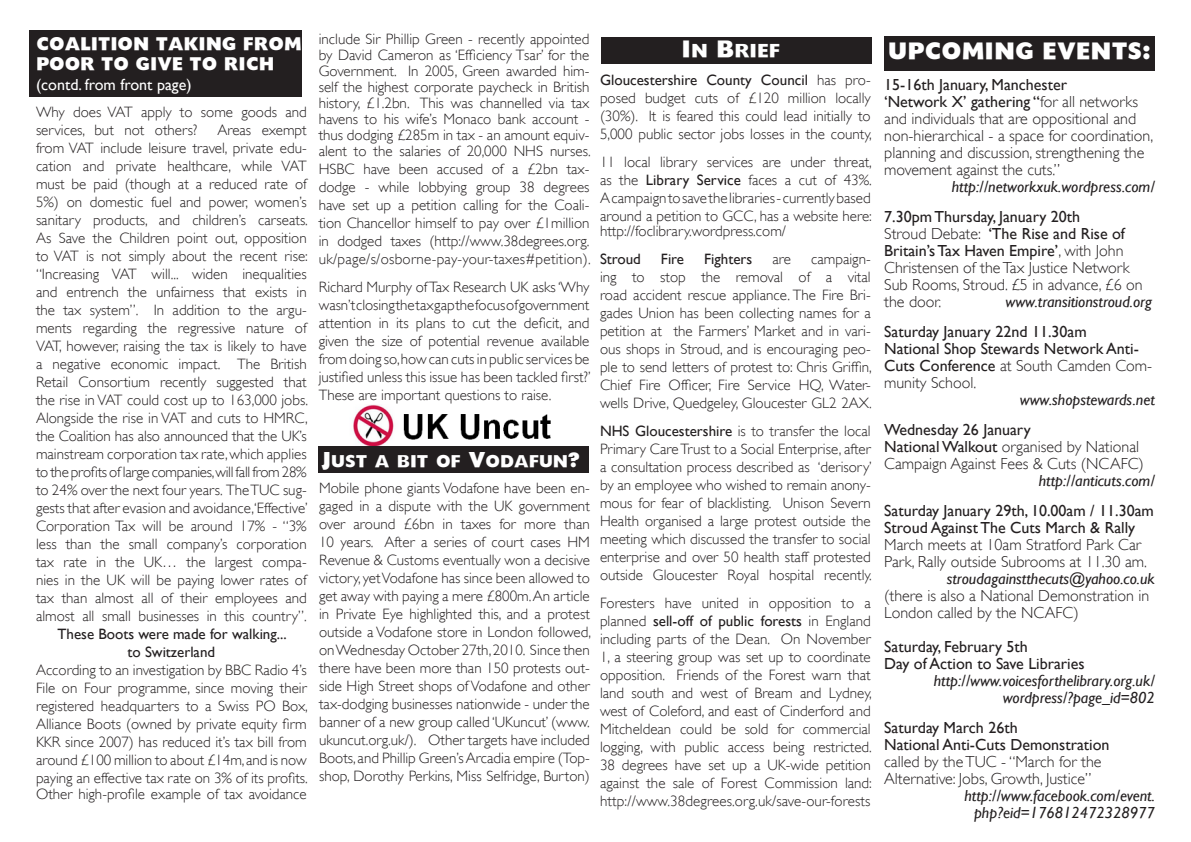
<style>
.page{position:relative;width:1191px;height:842px;background:#fff}
.page>*{position:absolute;margin:0;border:0;box-sizing:border-box;transform-origin:0 0}
.t1{font:22px "Headline NEWS";color:#fff}
.t2{font:20px "Headline NEWS";color:#fff}
.t3{font:17px/20.4px "Headline NEWS";color:#fff}
.t4{font:300 16px/17px "Gill Sans";color:#231f20}
.t5{font:16px/17px "Gill Sans";color:#231f20}
.t6{font:italic 16px/17px "Gill Sans";color:#231f20;text-align:right}
.t7{font:16px "Gill Sans";color:#fff}
.t8{font:300 15px/18px "Gill Sans";color:#231f20;text-align:justify}
.t9{font:15px "Gill Sans";color:#231f20}
.s1{font-weight:400}
.s2{font-weight:300}
</style>
<div class="page">
<img style="left:353px;top:404px;width:198px;height:42px">
<div style="left:318px;top:446px;width:271px;height:27px;background:#231f20"></div>
<div style="left:30px;top:31px;width:272px;height:66px;background:#231f20"></div>
<div style="left:884px;top:36px;width:271px;height:34px;background:#231f20"></div>
<div style="left:601px;top:37px;width:270px;height:27px;background:#231f20"></div>
<p class="t3" style="left:36px;top:35px;width:267px">COALITION TAKING FROM<br>POOR TO GIVE TO RICH</p>
<p class="t7" style="left:36px;top:75px;width:157px">(contd. from front page)</p>
<p class="t8" style="left:36px;top:103px;width:272px">Why does VAT apply to some goods and services, but not others?</p>
<p class="t8" style="left:36px;top:121px;width:273px;text-indent:181px">Areas exempt from VAT include leisure travel, private edu&shy;cation and private healthcare, while VAT must be paid (though at a reduced rate of 5%) on domestic fuel and power, women’s sanitary products, and children’s carseats.</p>
<p class="t8" style="left:36px;top:229px;width:273px">As Save the Children point out, opposition to VAT is not simply about the recent rise:</p>
<p class="t8" style="left:36px;top:265px;width:272px">“Increasing VAT will... widen inequalities and entrench the unfairness that exists in the tax system”. In addition to the argu&shy;ments regarding the regressive nature of VAT, however, raising the tax is likely to have a negative economic impact. The British</p>
<p class="t8" style="left:36px;top:373px;width:273px">Retail Consortium recently suggested that the rise in VAT could cost up to 163,000 jobs.</p>
<p class="t8" style="left:36px;top:409px;width:273px">Alongside the rise in VAT and cuts to HMRC, the Coalition has also announced that the UK’s mainstream corporation tax rate, which applies to the profits of large companies,will fall from 28% to 24% over the next four years. The TUC sug&shy;gests that after evasion and avoidance,‘Effective’</p>
<p class="t8" style="left:36px;top:517px;width:272px">Corporation Tax will be around 17% - “3% less than the small company’s corporation tax rate in the UK… the largest compa&shy;nies in the UK will be paying lower rates of tax than almost all of their employees and</p>
<p class="t8" style="left:36px;top:607px;width:272px">almost all small businesses in this country”.</p>
<p class="t9" style="left:58px;top:625px;width:231px">These Boots were made for walking...</p>
<p class="t9" style="left:128px;top:643px;width:89px">to Switzerland</p>
<p class="t8" style="left:36px;top:661px;width:273px">According to an investigation by BBC Radio 4’s File on Four programme, since moving their registered headquarters to a Swiss PO Box, Alliance Boots (owned by private equity firm KKR since 2007) has reduced it’s tax bill from around £100 million to about £14m, and is now paying an effective tax rate on 3% of its profits.</p>
<p class="t8" style="left:36px;top:785px;width:272px">Other high-profile example of tax avoidance</p>
<p class="t8" style="left:319px;top:31px;width:273px;line-height:16px">include Sir Phillip Green - recently appointed by David Cameron as ‘Efficiency Tsar’ for the Government. In 2005, Green awarded him&shy;self the highest corporate paycheck in British history, £1.2bn. This was channelled via tax havens to his wife’s Monaco bank account - thus dodging £285m in tax - an amount equiv&shy;alent to the salaries of 20,000 NHS nurses.</p>
<p class="t8" style="left:319px;top:160px;width:273px">HSBC have been accused of a £2bn tax&shy;dodge - while lobbying group 38 degrees have set up a petition calling for the Coali&shy;tion Chancellor himself to pay over £1million in dodged taxes (http://www.38degrees.org. uk/page/s/osborne-pay-your-taxes#petition).</p>
<p class="t8" style="left:319px;top:278px;width:272px">Richard Murphy of Tax Research UK asks ‘Why wasn’t closing the tax gap the focus of government</p>
<p class="t8" style="left:319px;top:314px;width:272px">attention in its plans to cut the deficit, and</p>
<p class="t8" style="left:319px;top:332px;width:273px">given the size of potential revenue available from doing so, how can cuts in public services be justified unless this issue has been tackled first?’</p>
<p class="t8" style="left:319px;top:386px;width:234px">These are important questions to raise.</p>
<p class="t2" style="left:322px;top:451px;width:259px">Just a bit of Vodafun?</p>
<p class="t8" style="left:319px;top:479px;width:272px">Mobile phone giants Vodafone have been en&shy;gaged in a dispute with the UK government over around £6bn in taxes for more than 10 years. After a series of court cases HM</p>
<p class="t8" style="left:319px;top:551px;width:273px">Revenue &amp; Customs eventually won a decisive victory, yet Vodafone has since been allowed to get away with paying a mere £800m. An article in Private Eye highlighted this, and a protest outside a Vodafone store in London followed, on Wednesday October 27th, 2010. Since then there have been more than 150 protests out&shy;side High Street shops of Vodafone and other tax-dodging businesses nationwide - under the banner of a new group called ‘UKuncut’ (www. ukuncut.org.uk/). Other targets have included Boots, and Phillip Green’s Arcadia empire (Top&shy;shop, Dorothy Perkins, Miss Selfridge, Burton)</p>
<p class="t1" style="left:681px;top:39px;width:100px">In Brief</p>
<p class="t1" style="left:888px;top:41px;width:264px">UPCOMING EVENTS:</p>
<p class="t8" style="left:600px;top:71px;width:273px"><span class="s1">Gloucestershire County Council</span> has pro&shy;posed budget cuts of £120 million locally (30%). It is feared this could lead initially to 5,000 public sector jobs losses in the county,</p>
<p class="t8" style="left:600px;top:153px;width:273px">11 local library services are under threat, as the <span class="s1">Library Service</span> faces a cut of 43%.</p>
<p class="t8" style="left:600px;top:189px;width:273px">A campaign to save the libraries - currently based around a petition to GCC, has a website here:</p>
<p class="t8" style="left:600px;top:222px;width:188px">http://foclibrary.wordpress.com/</p>
<p class="t9" style="left:600px;top:250px;width:42px">Stroud</p>
<p class="t9" style="left:661px;top:250px;width:25px">Fire</p>
<p class="t9" style="left:704px;top:250px;width:50px">Fighters</p>
<p class="t8" style="left:772px;top:250px;width:20px">are</p>
<p class="t8" style="left:600px;top:250px;width:272px;text-align:right">campaign-<br>ing to stop the removal of a vital</p>
<p class="t8" style="left:600px;top:286px;width:273px">road accident rescue appliance. The Fire Bri&shy;gades Union has been collecting names for a petition at the Farmers’ Market and in vari&shy;ous shops in Stroud, and is encouraging peo&shy;ple to send letters of protest to: Chris Griffin, Chief Fire Officer, Fire Service HQ, Water&shy;wells Drive, Quedgeley, Gloucester GL2 2AX.</p>
<p class="t8" style="left:600px;top:422px;width:273px"><span class="s1">NHS Gloucestershire</span> is to transfer the local Primary Care Trust to a Social Enterprise, after a consultation process described as ‘derisory’ by an employee who wished to remain anony&shy;mous for fear of blacklisting. Unison Severn Health organised a large protest outside the meeting which discussed the transfer to social enterprise and over 50 health staff protested outside Gloucester Royal hospital recently.</p>
<p class="t8" style="left:600px;top:594px;width:273px">Foresters have united in opposition to a planned <span class="s1">sell-off of public forests</span> in England including parts of the Dean. On November 1, a steering group was set up to coordinate opposition. Friends of the Forest warn that land south and west of Bream and Lydney, west of Coleford, and east of Cinderford and Mitcheldean could be sold for commercial logging, with public access being restricted.<br>38 degrees have set up a UK-wide petition against the sale of Forest Commission land: http://www.38degrees.org.uk/save-our-forests</p>
<p class="t5" style="left:884px;top:75px;width:184px">15-16th January, Manchester</p>
<p class="t4" style="left:884px;top:93px;width:270px"><span class="s1">‘Network X’ gathering “</span>for all networks and individuals that are oppositional and non-hierarchical - a space for coordination, planning and discussion, strengthening the movement against the cuts.”</p>
<p class="t6" style="left:951px;top:178px;width:205px">http://networkxuk.wordpress.com/</p>
<p class="t5" style="left:884px;top:207px;width:197px">7.30pm Thursday, January 20th</p>
<p class="t4" style="left:884px;top:225px;width:260px">Stroud Debate: <span class="s1">‘The Rise and Rise of<br>Britain’s Tax Haven Empire’</span>, with John<br>Christensen of the Tax Justice Network<br>Sub Rooms, Stroud. £5 in advance, £6 on the door.</p>
<p class="t6" style="left:1005px;top:293px;width:148px">www.transitionstroud.org</p>
<p class="t5" style="left:884px;top:322px;width:204px">Saturday January 22nd 11.30am</p>
<p class="t5" style="left:884px;top:339px;width:269px">National Shop Stewards Network Anti-<br>Cuts Conference <span class="s2">at South Camden Com&shy;munity School.</span></p>
<p class="t6" style="left:1020px;top:391px;width:136px">www.shopstewards.net</p>
<p class="t5" style="left:884px;top:420px;width:148px">Wednesday 26 January</p>
<p class="t4" style="left:884px;top:438px;width:261px"><span class="s1">National Walkout</span> organised by National<br>Campaign Against Fees &amp; Cuts (NCAFC)</p>
<p class="t6" style="left:1038px;top:472px;width:118px">http://anticuts.com/</p>
<p class="t5" style="left:884px;top:501px;width:271px">Saturday January 29th, 10.00am / 11.30am</p>
<p class="t4" style="left:884px;top:519px;width:264px"><span class="s1">Stroud Against The Cuts March &amp; Rally<br></span>March meets at 10am Stratford Park Car<br>Park, Rally outside Subrooms at 11.30 am.</p>
<p class="t6" style="left:946px;top:570px;width:210px">stroudagainstthecuts@yahoo.co.uk</p>
<p class="t4" style="left:884px;top:587px;width:266px">(there is also a National Demonstration in<br>London called by the NCAFC)</p>
<p class="t5" style="left:884px;top:637px;width:145px">Saturday, February 5th</p>
<p class="t5" style="left:884px;top:654px;width:202px">Day of Action to Save Libraries</p>
<p class="t6" style="left:933px;top:672px;width:223px">http://www.voicesforthelibrary.org.uk/ wordpress/?page_id=802</p>
<p class="t5" style="left:884px;top:718px;width:135px">Saturday March 26th</p>
<p class="t5" style="left:884px;top:735px;width:227px">National Anti-Cuts Demonstration</p>
<p class="t4" style="left:884px;top:753px;width:219px">called by the TUC - “March for the</p>
<p class="t4" style="left:884px;top:770px;width:209px">Alternative: Jobs, Growth, Justice”</p>
<p class="t6" style="left:964px;top:787px;width:192px">http://www.facebook.com/event. php?eid=176812472328977</p>
</div>
